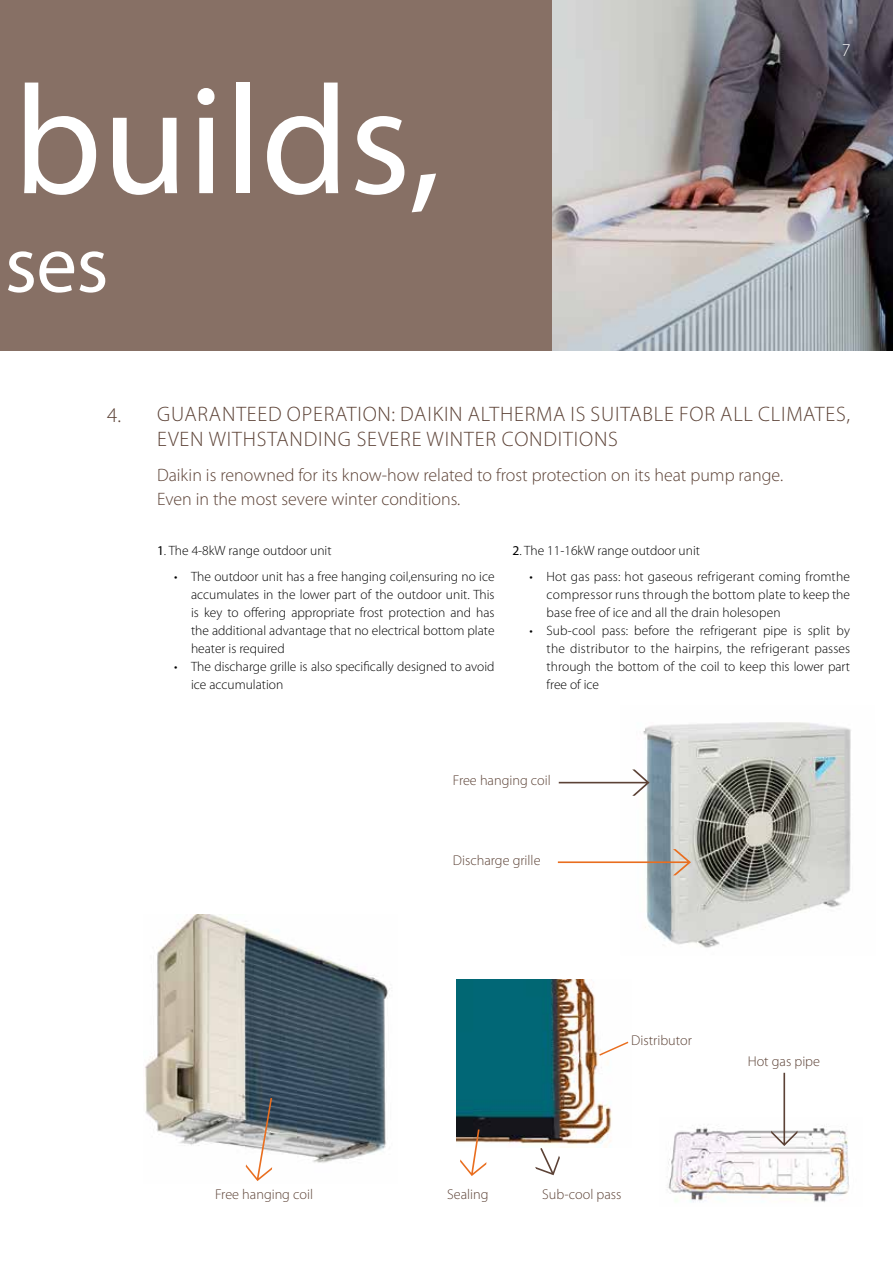
<style>
.page{position:relative;width:893px;height:1263px;background:#fff}
.page>*{position:absolute;margin:0;border:0;box-sizing:border-box;transform-origin:0 0}
.t1{font:155.85px "Myriad Pro";color:#fff}
.t2{font:81.45px "Myriad Pro";color:#fff}
.t3{font:300 21px/25.2px "Myriad Pro";letter-spacing:.04em;color:#5c4236}
.t4{font:300 18px/24px "Myriad Pro";color:#5c4236}
.t5{font:300 18px "Myriad Pro";color:#fff}
.t6{font:300 14.25px "Myriad Pro";color:#5c4236}
.t7{font:300 13.5px/18px "Myriad Pro";color:#000;text-align:justify}
.s1{font-weight:400}
</style>
<div class="page">
<div style="left:0;top:0;width:893px;height:351px;background:#877065"></div>
<img style="left:552px;top:0;width:341px;height:351px">
<img style="left:643px;top:722px;width:208px;height:226px">
<img style="left:668px;top:1124px;width:181px;height:78px">
<img style="left:456px;top:979px;width:156px;height:168px">
<svg style="left:559px;top:769px;width:90px;height:27px"></svg>
<svg style="left:558px;top:849px;width:133px;height:26px"></svg>
<svg style="left:771px;top:1073px;width:26px;height:73px"></svg>
<svg style="left:535px;top:1148px;width:25px;height:27px"></svg>
<svg style="left:460px;top:1129px;width:26px;height:47px"></svg>
<svg style="left:598px;top:1040px;width:31px;height:17px"></svg>
<img style="left:145px;top:914px;width:245px;height:254px">
<svg style="left:246px;top:1098px;width:26px;height:83px"></svg>
<h1 class="t1" style="left:13px;top:45px;width:429px">builds,</h1>
<h2 class="t2" style="left:5px;top:214px;width:105px">ses</h2>
<h3 class="t5" style="left:842px;top:39px;width:10px">7</h3>
<h3 class="t3" style="left:107px;top:402px;width:15px">4.</h3>
<h3 class="t3" style="left:157px;top:401px;width:694px">GUARANTEED OPERATION: DAIKIN ALTHERMA IS SUITABLE FOR ALL CLIMATES,<br>EVEN WITHSTANDING SEVERE WINTER CONDITIONS</h3>
<h3 class="t4" style="left:157px;top:463px;width:628px">Daikin is renowned for its know-how related to frost protection on its heat pump range.<br>Even in the most severe winter conditions.</h3>
<p class="t7" style="left:157px;top:541px;width:176px"><span class="s1">1</span>. The 4-8kW range outdoor unit</p>
<p class="t7" style="left:191px;top:568px;width:305px;text-indent:-17px">• The outdoor unit has a free hanging coil,ensuring no ice accumulates in the lower part of the outdoor unit. This is key to offering appropriate frost protection and has the additional advantage that no electrical bottom plate heater is required</p>
<p class="t7" style="left:191px;top:658px;width:305px;text-indent:-17px">• The discharge grille is also specifically designed to avoid ice accumulation</p>
<p class="t7" style="left:513px;top:541px;width:189px"><span class="s1">2</span>. The 11-16kW range outdoor unit</p>
<p class="t7" style="left:547px;top:568px;width:305px;text-indent:-17px">• Hot gas pass: hot gaseous refrigerant coming fromthe compressor runs through the bottom plate to keep the base free of ice and all the drain holesopen</p>
<p class="t7" style="left:547px;top:622px;width:305px;text-indent:-17px">• Sub-cool pass: before the refrigerant pipe is split by the distributor to the hairpins, the refrigerant passes through the bottom of the coil to keep this lower part free of ice</p>
<p class="t6" style="left:453px;top:772px;width:99px">Free hanging coil</p>
<p class="t6" style="left:453px;top:852px;width:89px">Discharge grille</p>
<p class="t6" style="left:631px;top:1032px;width:62px">Distributor</p>
<p class="t6" style="left:215px;top:1186px;width:99px">Free hanging coil</p>
<p class="t6" style="left:447px;top:1186px;width:43px">Sealing</p>
<p class="t6" style="left:542px;top:1186px;width:81px">Sub-cool pass</p>
<p class="t6" style="left:748px;top:1052px;width:74px">Hot gas pipe</p>
</div>
